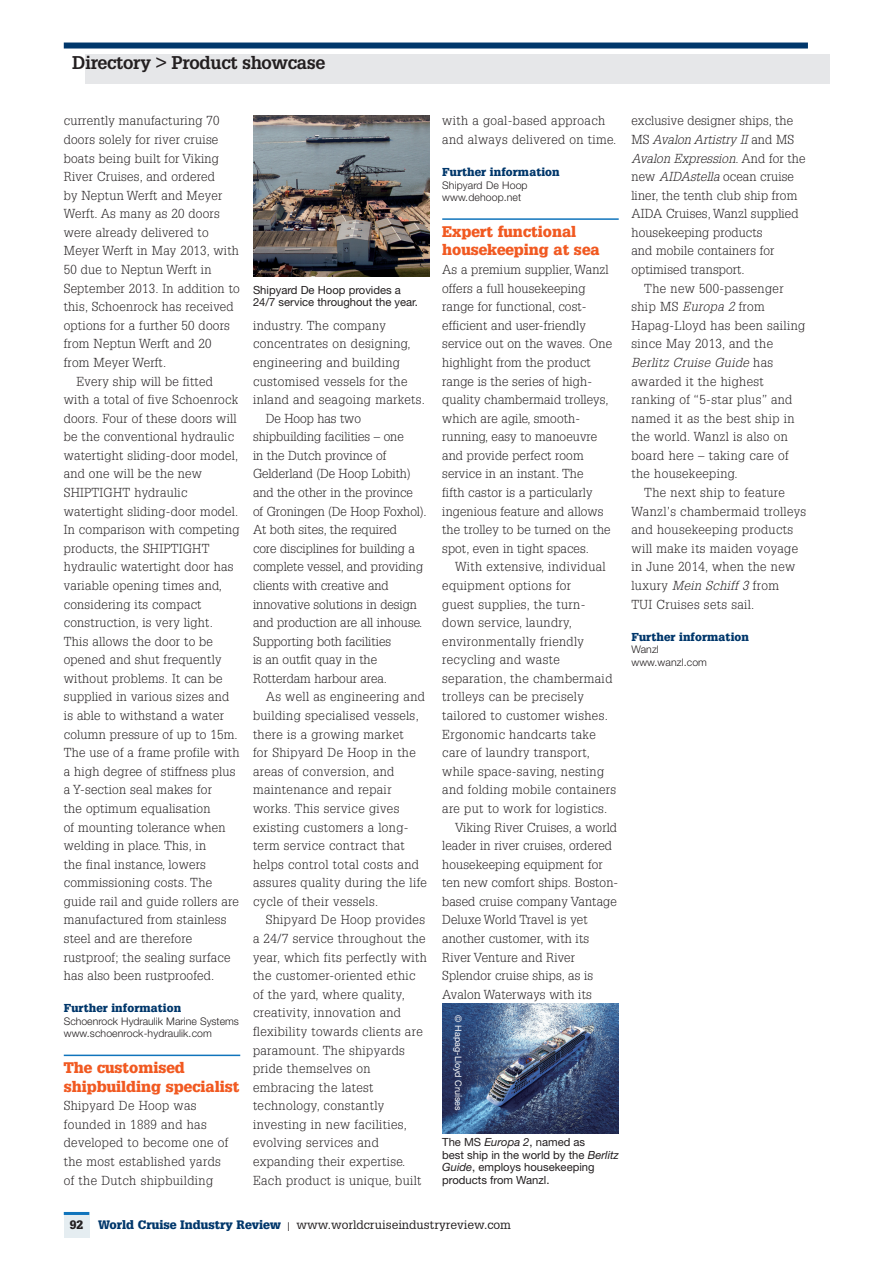
<style>
.page{position:relative;width:893px;height:1263px;background:#fff}
.page>*{position:absolute;margin:0;border:0;box-sizing:border-box;transform-origin:0 0}
.t1{font:700 18px "Glypha LT Std";letter-spacing:-.02em;color:#231f20}
.GTM_Section_head{font:900 15px/18.6px "Glypha LT Std";color:#f15921}
.GTM_Body{font:300 12.75px/18.6px "Glypha LT Std";letter-spacing:.02em;color:#231f20}
.GTM_Body_no_indent{font:300 12.75px/18.6px "Glypha LT Std";letter-spacing:.01em;color:#231f20}
.GTM_Body-2{font:300 12.75px/18.6px "Glypha LT Std";color:#231f20}
.GTM_Body_no_indent-2{font:300 12.75px/18.6px "Glypha LT Std";letter-spacing:.03em;color:#231f20}
.t2{font:12px "Glypha LT Std";color:#231f20}
.t3{font:900 12px "Glypha LT Std";color:#231f20}
.GTM_Caption{font:11.25px/12.8px "Helvetica Neue LT Std";color:#231f20}
.GTM_Further_info_hea{font:900 11.25px "Glypha LT Std";letter-spacing:.01em;color:#00376b}
.GTM_Further_info_Bio{font:300 10.5px "Helvetica Neue LT Std";letter-spacing:.01em;color:#231f20}
.LEAF_Image_caption{font:9px "Helvetica Neue LT Std";color:#fff}
.s1{font-style:italic}
.s2{font-weight:900;color:#00376b}
</style>
<div class="page">
<div style="left:64px;top:1212px;width:25px;height:25px;background:#e5edf1"></div>
<hr style="left:64px;top:1212px;width:25px;height:3px;background:#1074bc">
<div style="left:85px;top:54px;width:744px;height:30px;background:#e6e7e9"></div>
<div style="left:64px;top:43px;width:744px;height:6px;background:#00376b"></div>
<hr style="left:64px;top:1054px;width:176px;height:2px;background:#1074bc">
<hr style="left:442px;top:218px;width:177px;height:2px;background:#1074bc">
<img style="left:253px;top:116px;width:176px;height:161px">
<img style="left:442px;top:1004px;width:177px;height:130px">
<p class="t1" style="left:72px;top:51px;width:255px">Directory &gt; Product showcase</p>
<p class="GTM_Body" style="left:64px;top:112px;width:177px">currently manufacturing 70 doors solely for river cruise boats being built for Viking<br>River Cruises, and ordered<br>by Neptun Werft and Meyer<br>Werft. As many as 20 doors were already delivered to<br>Meyer Werft in May 2013, with<br>50 due to Neptun Werft in<br>September 2013. In addition to this, Schoenrock has received options for a further 50 doors from Neptun Werft and 20 from Meyer Werft.</p>
<p class="GTM_Body" style="left:64px;top:372px;width:177px;text-indent:13px">Every ship will be fitted with a total of five Schoenrock doors. Four of these doors will be the conventional hydraulic watertight sliding-door model, and one will be the new<br>SHIPTIGHT hydraulic watertight sliding-door model.<br>In comparison with competing products, the SHIPTIGHT hydraulic watertight door has variable opening times and, considering its compact construction, is very light.<br>This allows the door to be opened and shut frequently without problems. It can be supplied in various sizes and is able to withstand a water column pressure of up to 15m.<br>The use of a frame profile with a high degree of stiffness plus a Y-section seal makes for<br>the optimum equalisation<br>of mounting tolerance when welding in place. This, in<br>the final instance, lowers commissioning costs. The guide rail and guide rollers are manufactured from stainless steel and are therefore rustproof; the sealing surface has also been rustproofed.</p>
<p class="GTM_Further_info_hea" style="left:64px;top:1001px;width:119px">Further information</p>
<p class="GTM_Further_info_Bio" style="left:64px;top:1015px;width:177px">Schoenrock Hydraulik Marine Systems</p>
<p class="GTM_Further_info_Bio" style="left:64px;top:1027px;width:150px">www.schoenrock-hydraulik.com</p>
<p class="GTM_Section_head" style="left:64px;top:1058px;width:177px">The customised shipbuilding specialist</p>
<p class="GTM_Body_no_indent-2" style="left:64px;top:1097px;width:166px">Shipyard De Hoop was founded in 1889 and has developed to become one of the most established yards of the Dutch shipbuilding</p>
<p class="GTM_Caption" style="left:253px;top:283px;width:167px">Shipyard De Hoop provides a<br>24/7 service throughout the year.</p>
<p class="GTM_Body_no_indent-2" style="left:253px;top:316px;width:174px">industry. The company concentrates on designing, engineering and building customised vessels for the inland and seagoing markets.</p>
<p class="GTM_Body-2" style="left:253px;top:409px;width:175px;text-indent:13px">De Hoop has two shipbuilding facilities – one<br>in the Dutch province of<br>Gelderland (De Hoop Lobith) and the other in the province<br>of Groningen (De Hoop Foxhol).<br>At both sites, the required<br>core disciplines for building a complete vessel, and providing clients with creative and innovative solutions in design and production are all inhouse.<br>Supporting both facilities<br>is an outfit quay in the<br>Rotterdam harbour area.</p>
<p class="GTM_Body" style="left:253px;top:688px;width:175px;text-indent:13px">As well as engineering and building specialised vessels, there is a growing market<br>for Shipyard De Hoop in the areas of conversion, and maintenance and repair works. This service gives existing customers a long&shy;term service contract that helps control total costs and assures quality during the life cycle of their vessels.</p>
<p class="GTM_Body" style="left:253px;top:911px;width:175px;text-indent:13px">Shipyard De Hoop provides a 24/7 service throughout the year, which fits perfectly with the customer-oriented ethic of the yard, where quality, creativity, innovation and flexibility towards clients are paramount. The shipyards pride themselves on embracing the latest technology, constantly investing in new facilities, evolving services and expanding their expertise.<br>Each product is unique, built</p>
<p class="GTM_Body" style="left:442px;top:112px;width:176px">with a goal-based approach and always delivered on time.</p>
<p class="GTM_Further_info_hea" style="left:442px;top:165px;width:119px">Further information</p>
<p class="GTM_Further_info_Bio" style="left:442px;top:178px;width:87px">Shipyard De Hoop</p>
<p class="GTM_Further_info_Bio" style="left:442px;top:191px;width:80px">www.dehoop.net</p>
<p class="GTM_Section_head" style="left:442px;top:222px;width:159px">Expert functional housekeeping at sea</p>
<p class="GTM_Body_no_indent" style="left:442px;top:260px;width:171px">As a premium supplier, Wanzl offers a full housekeeping range for functional, cost&shy;efficient and user-friendly service out on the waves. One highlight from the product range is the series of high&shy;quality chambermaid trolleys, which are agile, smooth&shy;running, easy to manoeuvre and provide perfect room service in an instant. The<br>fifth castor is a particularly ingenious feature and allows the trolley to be turned on the spot, even in tight spaces.</p>
<p class="GTM_Body" style="left:442px;top:558px;width:175px;text-indent:13px">With extensive, individual equipment options for<br>guest supplies, the turn&shy;down service, laundry, environmentally friendly recycling and waste separation, the chambermaid trolleys can be precisely tailored to customer wishes.<br>Ergonomic handcarts take care of laundry transport, while space-saving, nesting and folding mobile containers are put to work for logistics.</p>
<p class="GTM_Body" style="left:442px;top:818px;width:178px;text-indent:13px">Viking River Cruises, a world leader in river cruises, ordered housekeeping equipment for ten new comfort ships. Boston&shy;based cruise company Vantage<br>Deluxe World Travel is yet another customer, with its<br>River Venture and River<br>Splendor cruise ships, as is<br>Avalon Waterways with its</p>
<p class="LEAF_Image_caption" style="left:464px;top:1015px;width:97px;rotate:90deg">© Hapag-Lloyd Cruises</p>
<p class="GTM_Caption" style="left:442px;top:1135px;width:178px">The MS <span class="s1">Europa 2</span>, named as<br>best ship in the world by the <span class="s1">Berlitz<br>Guide</span>, employs housekeeping products from Wanzl.</p>
<p class="GTM_Body" style="left:631px;top:112px;width:175px">exclusive designer ships, the<br>MS <span class="s1">Avalon Artistry II</span> and MS<br><span class="s1">Avalon Expression</span>. And for the new <span class="s1">AIDAstella</span> ocean cruise liner, the tenth club ship from<br>AIDA Cruises, Wanzl supplied housekeeping products<br>and mobile containers for optimised transport.</p>
<p class="GTM_Body" style="left:631px;top:279px;width:175px;text-indent:13px">The new 500-passenger ship MS <span class="s1">Europa 2</span> from<br>Hapag-Lloyd has been sailing since May 2013, and the<br><span class="s1">Berlitz Cruise Guide</span> has awarded it the highest ranking of “5-star plus” and named it as the best ship in the world. Wanzl is also on board here – taking care of the housekeeping.</p>
<p class="GTM_Body" style="left:631px;top:483px;width:176px;text-indent:13px">The next ship to feature<br>Wanzl’s chambermaid trolleys and housekeeping products will make its maiden voyage in June 2014, when the new luxury <span class="s1">Mein Schiff 3</span> from<br>TUI Cruises sets sail.</p>
<p class="GTM_Further_info_hea" style="left:631px;top:630px;width:119px">Further information</p>
<p class="GTM_Further_info_Bio" style="left:631px;top:643px;width:29px">Wanzl</p>
<p class="GTM_Further_info_Bio" style="left:631px;top:656px;width:77px">www.wanzl.com</p>
<p class="t3" style="left:70px;top:1217px;width:15px">92</p>
<p class="t2" style="left:98px;top:1217px;width:414px"><span class="s2">World Cruise Industry Review</span> | www.worldcruiseindustryreview.com</p>
</div>
